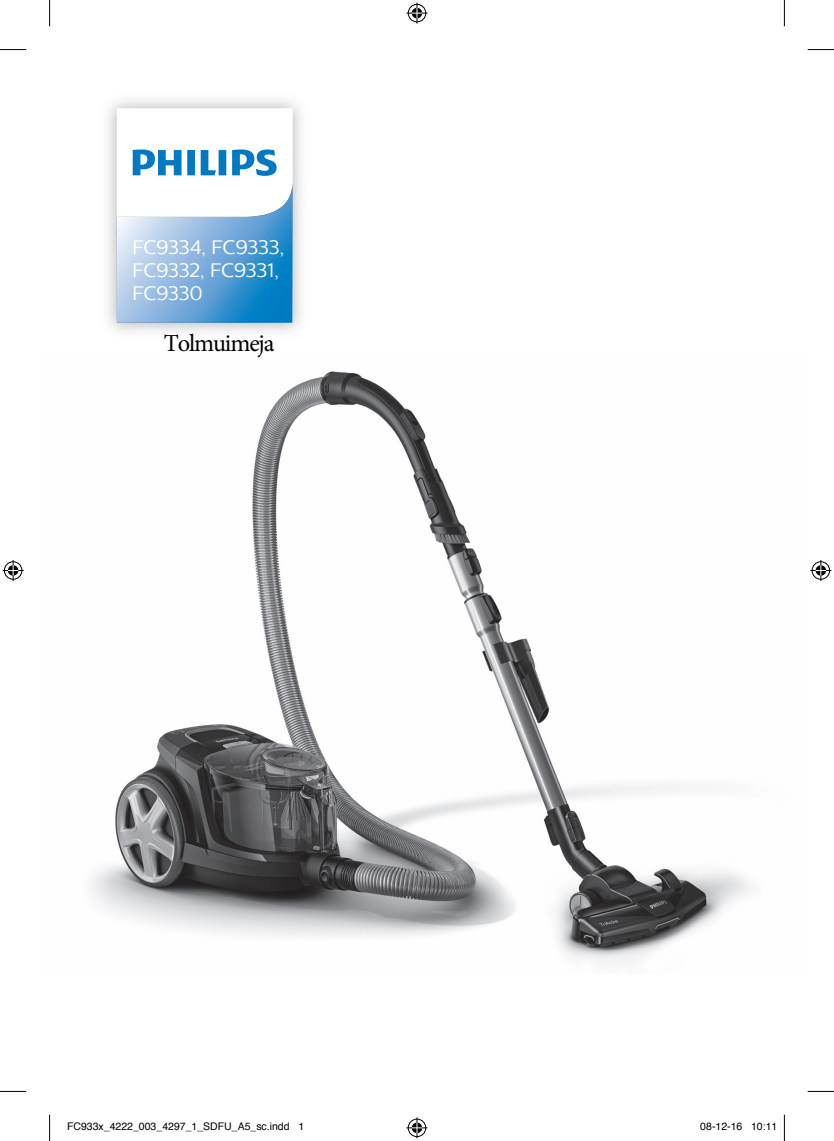
<style>
.page{position:relative;width:834px;height:1141px;background:#fff}
.page>*{position:absolute;margin:0;border:0;box-sizing:border-box;transform-origin:0 0}
.t1{font:24.5px "Minion Pro";letter-spacing:-.045em;color:#000}
.t2{font:19.43px/23.3px "Centrale Sans";letter-spacing:-.025em;color:#fff}
.t3{font:10.5px "Helvetica";color:#000}
</style>
<div class="page">
<img style="left:91px;top:371px;width:660px;height:592px">
<img style="left:108px;top:238px;width:194px;height:94px">
<img style="left:108px;top:100px;width:194px;height:61px">
<img style="left:107px;top:161px;width:195px;height:77px">
<svg style="left:117px;top:108px;width:175px;height:215px"></svg>
<img style="left:268px;top:182px;width:24px;height:32px">
<svg style="left:0;top:49px;width:26px;height:1px"></svg>
<svg style="left:807px;top:49px;width:26px;height:1px"></svg>
<svg style="left:0;top:1091px;width:26px;height:1px"></svg>
<svg style="left:807px;top:1091px;width:26px;height:1px"></svg>
<svg style="left:49px;top:0;width:1px;height:26px"></svg>
<svg style="left:49px;top:1115px;width:1px;height:26px"></svg>
<svg style="left:783px;top:0;width:1px;height:26px"></svg>
<svg style="left:783px;top:1115px;width:1px;height:26px"></svg>
<svg style="left:406px;top:3px;width:21px;height:21px"></svg>
<svg style="left:406px;top:1117px;width:21px;height:21px"></svg>
<svg style="left:3px;top:560px;width:21px;height:21px"></svg>
<svg style="left:810px;top:560px;width:21px;height:21px"></svg>
<h2 class="t2" style="left:132px;top:235px;width:153px">FC9334, FC9333,<br>FC9332, FC9331,<br>FC9330</h2>
<h1 class="t1" style="left:164px;top:327px;width:112px">Tolmuimeja</h1>
<p class="t3" style="left:67px;top:1119px;width:238px">FC933x_4222_003_4297_1_SDFU_A5_sc.indd 1</p>
<p class="t3" style="left:700px;top:1119px;width:79px">08-12-16 10:11</p>
</div>
